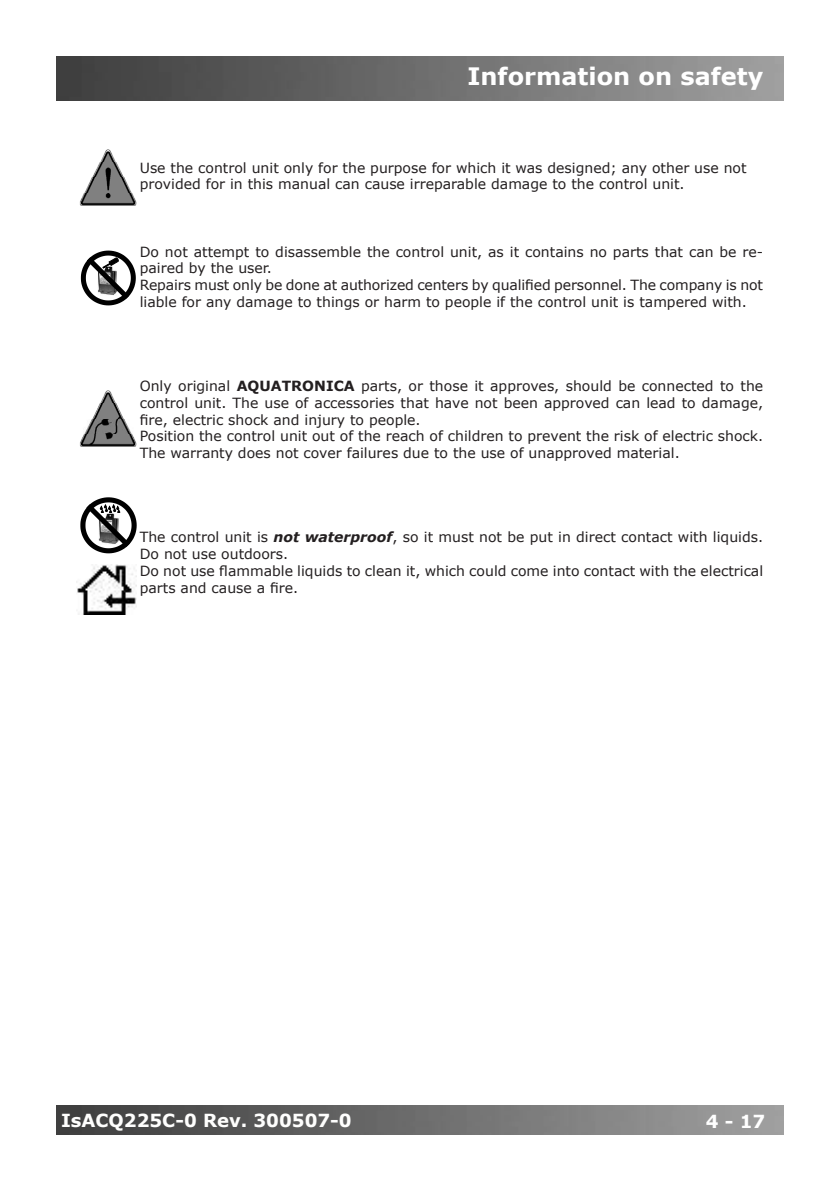
<style>
.page{position:relative;width:840px;height:1191px;background:#fff}
.page>*{position:absolute;margin:0;border:0;box-sizing:border-box;transform-origin:0 0}
.t1{font:700 24px "Verdana";color:#fff}
.t2{font:700 18px "Verdana";color:#fefefd}
.t3{font:700 18px "Verdana";color:#fff}
.t4{font:14px/16.8px "Verdana";color:#231f20}
.s1{font-weight:700}
.s2{font-weight:700;font-style:italic}
</style>
<div class="page">
<img style="left:57px;top:1105px;width:725px;height:29px">
<img style="left:57px;top:57px;width:725px;height:44px">
<svg style="left:80px;top:250px;width:56px;height:56px"></svg>
<svg style="left:80px;top:497px;width:57px;height:56px"></svg>
<img style="left:80px;top:149px;width:56px;height:57px">
<img style="left:80px;top:390px;width:57px;height:57px">
<img style="left:76px;top:564px;width:60px;height:50px">
<h1 class="t1" style="left:467px;top:61px;width:297px">Information on safety</h1>
<p class="t4" style="left:140px;top:159px;width:608px">Use the control unit only for the purpose for which it was designed; any other use not provided for in this manual can cause irreparable damage to the control unit.</p>
<p class="t4" style="left:140px;top:243px;width:624px">Do not attempt to disassemble the control unit, as it contains no parts that can be re&shy;paired by the user.<br>Repairs must only be done at authorized centers by qualified personnel. The company is not liable for any damage to things or harm to people if the control unit is tampered with.</p>
<p class="t4" style="left:140px;top:377px;width:624px">Only original <span class="s1">AQUATRONICA</span> parts, or those it approves, should be connected to the control unit. The use of accessories that have not been approved can lead to damage, fire, electric shock and injury to people.<br>Position the control unit out of the reach of children to prevent the risk of electric shock.<br>The warranty does not cover failures due to the use of unapproved material.</p>
<p class="t4" style="left:140px;top:528px;width:624px">The control unit is <span class="s2">not waterproof</span>, so it must not be put in direct contact with liquids.<br>Do not use outdoors.<br>Do not use flammable liquids to clean it, which could come into contact with the electrical parts and cause a fire.</p>
<p class="t2" style="left:61px;top:1108px;width:292px">IsACQ225C-0 Rev. 300507-0</p>
<p class="t3" style="left:724px;top:1110px;width:42px">- 17</p>
</div>
